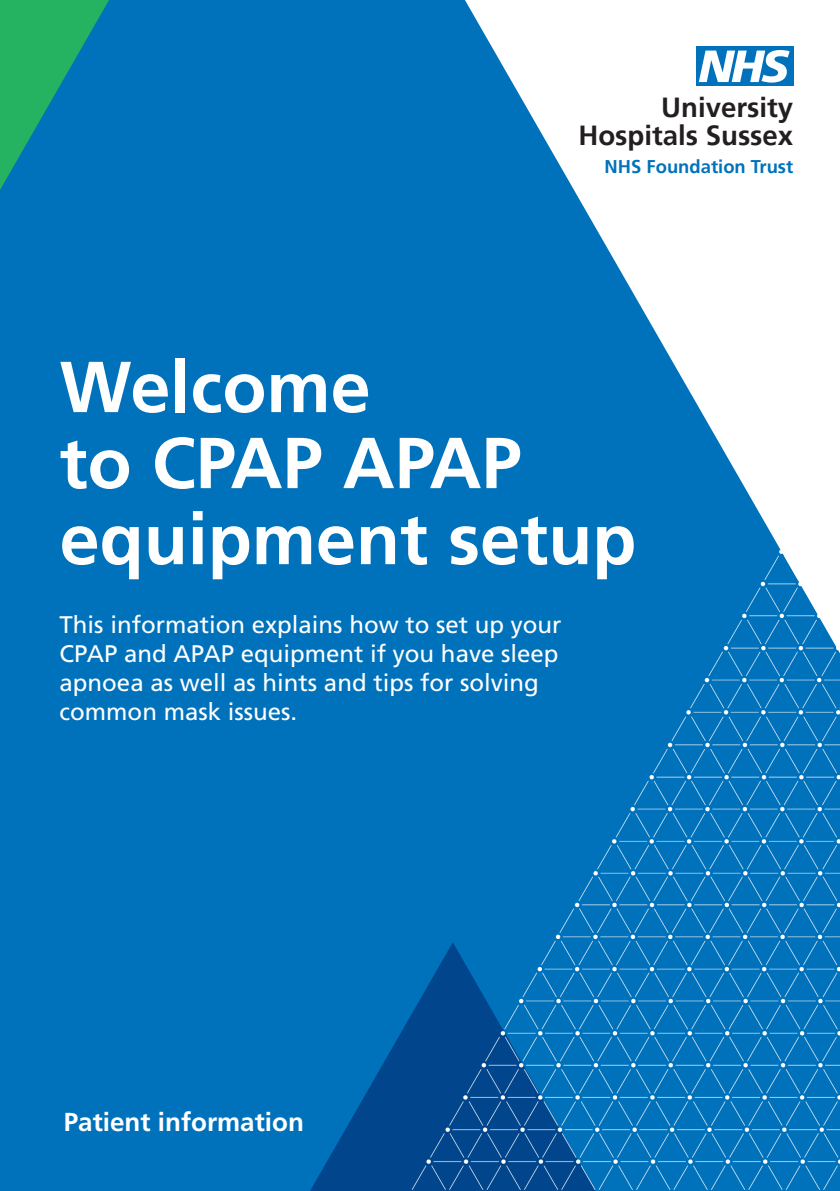
<style>
.page{position:relative;width:840px;height:1191px;background:#fff}
.page>*{position:absolute;margin:0;border:0;box-sizing:border-box;transform-origin:0 0}
.Leaflet_title{font:700 72px "Frutiger";color:#fff}
.t1{font:700 27.6px/28px "Frutiger";color:#231f20;text-align:right}
.t2{font:700 26px "Frutiger";color:#fff}
.t3{font:24px/28.8px "Frutiger";color:#fff}
.t4{font:700 18.4px "Frutiger";color:#0072bc}
</style>
<div class="page">
<div style="left:0;top:0;width:839px;height:1191px;background:#0072bc"></div>
<svg style="left:310px;top:1021px;width:98px;height:170px"></svg>
<svg style="left:0;top:0;width:109px;height:190px"></svg>
<svg style="left:465px;top:0;width:374px;height:453px;fill:#fff"></svg>
<img style="left:408px;top:453px;width:431px;height:738px">
<div style="left:695px;top:47px;width:97px;height:39px;background:#0072bc"></div>
<svg style="left:698px;top:50px;width:91px;height:33px"></svg>
<p class="t1" style="left:578px;top:93px;width:216px">University<br>Hospitals Sussex</p>
<p class="t4" style="left:604px;top:156px;width:190px">NHS Foundation Trust</p>
<p class="Leaflet_title" style="left:60px;top:345px;width:312px">Welcome</p>
<p class="Leaflet_title" style="left:60px;top:421px;width:463px">to CPAP APAP</p>
<p class="Leaflet_title" style="left:60px;top:497px;width:578px">equipment setup</p>
<p class="t3" style="left:60px;top:610px;width:503px">This information explains how to set up your CPAP and APAP equipment if you have sleep apnoea as well as hints and tips for solving common mask issues.</p>
<p class="t2" style="left:64px;top:1107px;width:241px">Patient information</p>
</div>
